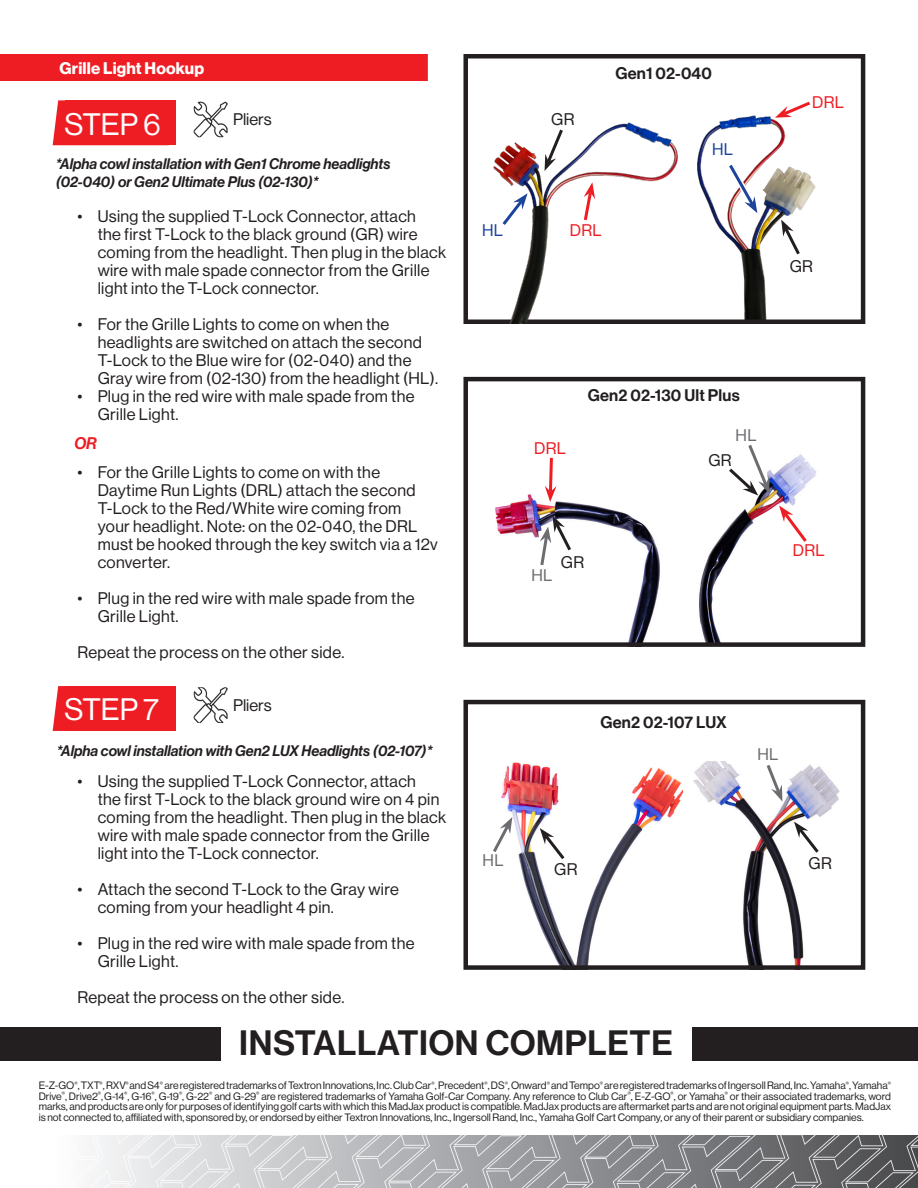
<style>
.page{position:relative;width:918px;height:1188px;background:#fff}
.page>*{position:absolute;margin:0;border:0;box-sizing:border-box;transform-origin:0 0}
.t1{font:34.5px "N Haas Grotesk DS Pro 65 Md";letter-spacing:.02em;color:#231f20}
.t2{font:30.45px "N Haas Grotesk DS Pro 55 Rg";color:#fff}
.t3{font:16.5px/18px "N Haas Grotesk DS Pro 55 Rg";letter-spacing:.02em;color:#231f20}
.t4{font:16.5px "N Haas Grotesk DS Pro 65 Md";letter-spacing:.01em;color:#231f20}
.t5{font:16.5px "N Haas Grotesk DS Pro 75 Bd";letter-spacing:.01em;color:#fff}
.t6{font:16.5px "N Haas Grotesk DS Pro 55 Rg";letter-spacing:.015em;color:#ee1d23}
.t7{font:16.5px "N Haas Grotesk DS Pro 55 Rg";letter-spacing:.015em;color:#6c6d70}
.t8{font:16.5px "N Haas Grotesk DS Pro 55 Rg";color:#1c449c}
.t9{font:16.5px "N Haas Grotesk DS Pro 66 Md It";color:#ee1d23}
.t10{font:15px "N Haas Grotesk DS Pro 66 Md It";color:#231f20}
.t11{font:10.5px/10.5px "N Haas Grotesk DS Pro 55 Rg";color:#231f20;text-align:justify}
</style>
<div class="page">
<img style="left:96px;top:1135px;width:822px;height:1px">
<img style="left:95px;top:1136px;width:823px;height:52px">
<svg style="left:53px;top:100px;width:13px;height:45px"></svg>
<div style="left:66px;top:100px;width:110px;height:45px;background:#ee1d23"></div>
<svg style="left:53px;top:686px;width:13px;height:45px"></svg>
<div style="left:66px;top:686px;width:110px;height:45px;background:#ee1d23"></div>
<img style="left:194px;top:102px;width:34px;height:35px">
<img style="left:194px;top:687px;width:34px;height:36px">
<div style="left:0;top:54px;width:428px;height:27px;background:#ee1d23"></div>
<img style="left:697px;top:63px;width:169px;height:261px">
<div style="left:463px;top:54px;width:402px;height:270px;border:4px solid #231f20"></div>
<svg style="left:781px;top:220px;width:22px;height:38px"></svg>
<svg style="left:775px;top:99px;width:38px;height:19px"></svg>
<img style="left:463px;top:55px;width:230px;height:269px">
<svg style="left:722px;top:157px;width:36px;height:56px"></svg>
<img style="left:693px;top:761px;width:147px;height:204px">
<img style="left:501px;top:762px;width:182px;height:203px">
<div style="left:463px;top:700px;width:402px;height:270px;border:4px solid #231f20"></div>
<svg style="left:493px;top:817px;width:19px;height:39px"></svg>
<svg style="left:764px;top:762px;width:18px;height:40px"></svg>
<svg style="left:540px;top:828px;width:28px;height:34px"></svg>
<svg style="left:794px;top:822px;width:28px;height:34px"></svg>
<div style="left:0;top:1027px;width:220px;height:34px;background:#231f20"></div>
<div style="left:692px;top:1027px;width:226px;height:34px;background:#231f20"></div>
<img style="left:699px;top:454px;width:118px;height:188px">
<img style="left:495px;top:486px;width:165px;height:156px">
<svg style="left:545px;top:457px;width:11px;height:45px"></svg>
<svg style="left:779px;top:506px;width:31px;height:39px"></svg>
<svg style="left:538px;top:516px;width:36px;height:52px"></svg>
<svg style="left:726px;top:445px;width:44px;height:51px"></svg>
<div style="left:463px;top:377px;width:402px;height:270px;border:4px solid #231f20"></div>
<p class="t5" style="left:60px;top:58px;width:146px">Grille Light Hookup</p>
<p class="t2" style="left:64px;top:107px;width:98px">STEP 6</p>
<p class="t3" style="left:233px;top:111px;width:40px">Pliers</p>
<p class="t10" style="left:56px;top:155px;width:336px">*Alpha cowl installation with Gen1 Chrome headlights</p>
<p class="t10" style="left:56px;top:173px;width:264px">(02-040) or Gen2 Ultimate Plus (02-130)*</p>
<p class="t3" style="left:98px;top:207px;width:350px;text-indent:-20px">• Using the supplied T-Lock Connector, attach<br>the first T-Lock to the black ground (GR) wire coming from the headlight. Then plug in the black wire with male spade connector from the Grille light into the T-Lock connector.</p>
<p class="t3" style="left:98px;top:315px;width:342px;text-indent:-20px">• For the Grille Lights to come on when the headlights are switched on attach the second T-Lock to the Blue wire for (02-040) and the Gray wire from (02-130) from the headlight (HL).</p>
<p class="t3" style="left:98px;top:387px;width:318px;text-indent:-20px">• Plug in the red wire with male spade from the<br>Grille Light.</p>
<p class="t9" style="left:74px;top:434px;width:24px">OR</p>
<p class="t3" style="left:98px;top:464px;width:342px;text-indent:-20px">• For the Grille Lights to come on with the Daytime Run Lights (DRL) attach the second T-Lock to the Red/White wire coming from<br>your headlight. Note: on the 02-040, the DRL must be hooked through the key switch via a 12v converter.</p>
<p class="t3" style="left:98px;top:590px;width:318px;text-indent:-20px">• Plug in the red wire with male spade from the<br>Grille Light.</p>
<p class="t3" style="left:77px;top:644px;width:268px">Repeat the process on the other side.</p>
<p class="t2" style="left:64px;top:692px;width:96px">STEP 7</p>
<p class="t3" style="left:233px;top:696px;width:40px">Pliers</p>
<p class="t10" style="left:57px;top:742px;width:377px">*Alpha cowl installation with Gen2 LUX Headlights (02-107)*</p>
<p class="t3" style="left:98px;top:772px;width:350px;text-indent:-20px">• Using the supplied T-Lock Connector, attach<br>the first T-Lock to the black ground wire on 4 pin coming from the headlight. Then plug in the black wire with male spade connector from the Grille light into the T-Lock connector.</p>
<p class="t3" style="left:98px;top:880px;width:303px;text-indent:-20px">• Attach the second T-Lock to the Gray wire coming from your headlight 4 pin.</p>
<p class="t3" style="left:98px;top:934px;width:318px;text-indent:-20px">• Plug in the red wire with male spade from the<br>Grille Light.</p>
<p class="t3" style="left:77px;top:988px;width:268px">Repeat the process on the other side.</p>
<p class="t8" style="left:482px;top:221px;width:22px">HL</p>
<p class="t3" style="left:551px;top:111px;width:25px">GR</p>
<p class="t4" style="left:615px;top:63px;width:98px">Gen1 02-040</p>
<p class="t8" style="left:712px;top:140px;width:22px">HL</p>
<p class="t6" style="left:570px;top:221px;width:33px">DRL</p>
<p class="t6" style="left:812px;top:92px;width:33px">DRL</p>
<p class="t3" style="left:790px;top:257px;width:25px">GR</p>
<p class="t6" style="left:534px;top:439px;width:33px">DRL</p>
<p class="t4" style="left:588px;top:386px;width:153px">Gen2 02-130 Ult Plus</p>
<p class="t7" style="left:736px;top:426px;width:22px">HL</p>
<p class="t3" style="left:708px;top:451px;width:25px">GR</p>
<p class="t7" style="left:532px;top:566px;width:22px">HL</p>
<p class="t3" style="left:561px;top:553px;width:25px">GR</p>
<p class="t6" style="left:793px;top:541px;width:33px">DRL</p>
<p class="t7" style="left:483px;top:851px;width:22px">HL</p>
<p class="t4" style="left:601px;top:712px;width:128px">Gen2 02-107 LUX</p>
<p class="t7" style="left:758px;top:745px;width:22px">HL</p>
<p class="t3" style="left:554px;top:861px;width:25px">GR</p>
<p class="t3" style="left:809px;top:854px;width:25px">GR</p>
<p class="t1" style="left:239px;top:1023px;width:435px">INSTALLATION COMPLETE</p>
<p class="t11" style="left:39px;top:1081px;width:854px">E-Z-GO<sup>®</sup>, TXT<sup>®</sup>, RXV<sup>®</sup> and S4<sup>®</sup> are registered trademarks of Textron Innovations, Inc. Club Car<sup>®</sup>, Precedent<sup>®</sup>, DS<sup>®</sup>, Onward<sup>®</sup> and Tempo<sup>®</sup> are registered trademarks of Ingersoll Rand, Inc. Yamaha<sup>®</sup>, Yamaha<sup>® </sup>Drive<sup>®</sup>, Drive2<sup>®</sup>,G-14<sup>®</sup>, G-16<sup>®</sup>, G-19<sup>®</sup>, G-22<sup>®</sup> and G-29<sup>®</sup> are registered trademarks of Yamaha Golf-Car Company. Any reference to Club Car<sup>®</sup>, E-Z-GO<sup>®</sup>, or Yamaha<sup>®</sup> or their associated trademarks, word marks, and products are only for purposes of identifying golf carts with which this MadJax product is compatible. MadJax products are aftermarket parts and are not original equipment parts. MadJax is not connected to, affiliated with, sponsored by, or endorsed by either Textron Innovations, Inc., Ingersoll Rand, Inc., Yamaha Golf Cart Company, or any of their parent or subsidiary companies.</p>
</div>
